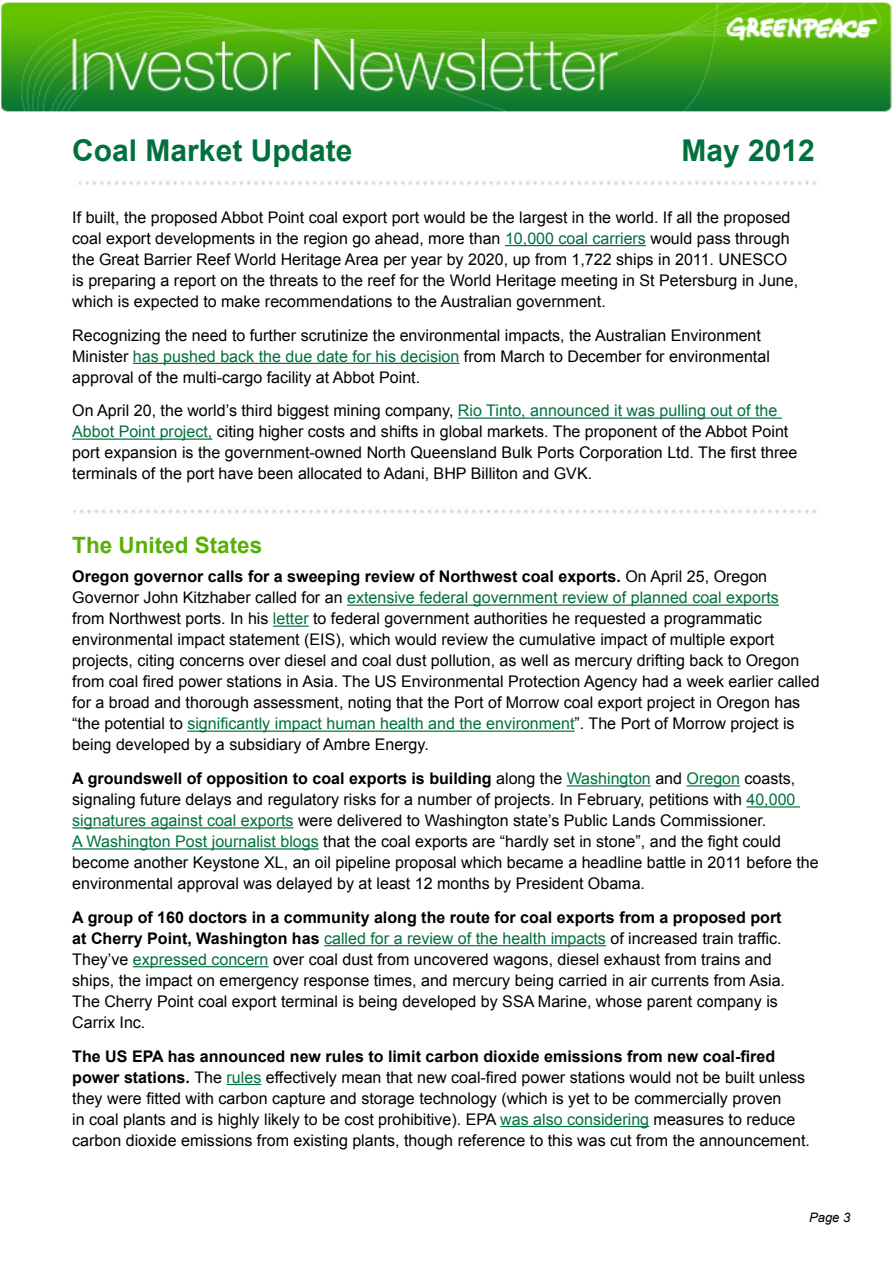
<style>
.page{position:relative;width:893px;height:1263px;background:#fff}
.page>*{position:absolute;margin:0;border:0;box-sizing:border-box;transform-origin:0 0}
.t1{font:700 30px "Arial";color:#00703c}
.t2{font:700 22.5px "Arial";color:#58b006}
.t3{font:16.05px/21px "Arial";color:#000}
.t4{font:italic 13.05px "Arial";color:#000}
.s1{color:#00703c}
.s2{font-weight:700}
</style>
<div class="page">
<hr style="left:505px;top:245px;width:141px;height:1px;background:#00703c">
<hr style="left:133px;top:363px;width:326px;height:1px;background:#00703c">
<hr style="left:458px;top:417px;width:324px;height:2px;background:#00703c">
<hr style="left:72px;top:438px;width:140px;height:2px;background:#00703c">
<hr style="left:347px;top:605px;width:432px;height:1px;background:#00703c">
<hr style="left:273px;top:626px;width:36px;height:1px;background:#00703c">
<hr style="left:187px;top:731px;width:388px;height:1px;background:#00703c">
<hr style="left:567px;top:785px;width:84px;height:1px;background:#00703c">
<hr style="left:686px;top:785px;width:54px;height:1px;background:#00703c">
<hr style="left:746px;top:806px;width:54px;height:1px;background:#00703c">
<hr style="left:72px;top:827px;width:222px;height:1px;background:#00703c">
<hr style="left:72px;top:848px;width:247px;height:1px;background:#00703c">
<hr style="left:324px;top:945px;width:282px;height:1px;background:#00703c">
<hr style="left:133px;top:966px;width:136px;height:1px;background:#00703c">
<hr style="left:227px;top:1084px;width:34px;height:1px;background:#00703c">
<hr style="left:500px;top:1126px;width:149px;height:1px;background:#00703c">
<img style="left:73px;top:509px;width:744px;height:5px">
<img style="left:1px;top:2px;width:891px;height:110px">
<img style="left:79px;top:181px;width:738px;height:4px">
<h1 class="t1" style="left:72px;top:131px;width:282px">Coal Market Update</h1>
<h1 class="t1" style="left:681px;top:131px;width:135px">May 2012</h1>
<p class="t3" style="left:72px;top:207px;width:727px">If built, the proposed Abbot Point coal export port would be the largest in the world. If all the proposed coal export developments in the region go ahead, more than <span class="s1">10,000 coal carriers</span> would pass through the Great Barrier Reef World Heritage Area per year by 2020, up from 1,722 ships in 2011. UNESCO is preparing a report on the threats to the reef for the World Heritage meeting in St Petersburg in June, which is expected to make recommendations to the Australian government.</p>
<p class="t3" style="left:72px;top:325px;width:699px">Recognizing the need to further scrutinize the environmental impacts, the Australian Environment<br>Minister <span class="s1">has pushed back the due date for his decision</span> from March to December for environmental approval of the multi-cargo facility at Abbot Point.</p>
<p class="t3" style="left:72px;top:400px;width:726px">On April 20, the world’s third biggest mining company, <span class="s1">Rio Tinto, announced it was pulling out of the Abbot Point project,</span> citing higher costs and shifts in global markets. The proponent of the Abbot Point port expansion is the government-owned North Queensland Bulk Ports Corporation Ltd. The first three terminals of the port have been allocated to Adani, BHP Billiton and GVK.</p>
<h2 class="t2" style="left:72px;top:530px;width:192px">The United States</h2>
<p class="t3" style="left:72px;top:566px;width:749px"><span class="s2">Oregon governor calls for a sweeping review of Northwest coal exports.</span> On April 25, Oregon Governor John Kitzhaber called for an <span class="s1">extensive federal government review of planned coal exports<br></span>from Northwest ports. In his <span class="s1">letter</span> to federal government authorities he requested a programmatic environmental impact statement (EIS), which would review the cumulative impact of multiple export projects, citing concerns over diesel and coal dust pollution, as well as mercury drifting back to Oregon from coal fired power stations in Asia. The US Environmental Protection Agency had a week earlier called for a broad and thorough assessment, noting that the Port of Morrow coal export project in Oregon has “the potential to <span class="s1">significantly impact human health and the environment</span>”. The Port of Morrow project is being developed by a subsidiary of Ambre Energy.</p>
<p class="t3" style="left:72px;top:768px;width:748px"><span class="s2">A groundswell of opposition to coal exports is building</span> along the <span class="s1">Washington</span> and <span class="s1">Oregon</span> coasts, signaling future delays and regulatory risks for a number of projects. In February, petitions with <span class="s1">40,000 signatures against coal exports</span> were delivered to Washington state’s Public Lands Commissioner.<br><span class="s1">A Washington Post journalist blogs</span> that the coal exports are “hardly set in stone”, and the fight could become another Keystone XL, an oil pipeline proposal which became a headline battle in 2011 before the environmental approval was delayed by at least 12 months by President Obama.</p>
<p class="t3" style="left:72px;top:907px;width:714px"><span class="s2">A group of 160 doctors in a community along the route for coal exports from a proposed port at Cherry Point, Washington has</span> <span class="s1">called for a review of the health impacts</span> of increased train traffic.<br>They’ve <span class="s1">expressed concern</span> over coal dust from uncovered wagons, diesel exhaust from trains and ships, the impact on emergency response times, and mercury being carried in air currents from Asia.<br>The Cherry Point coal export terminal is being developed by SSA Marine, whose parent company is Carrix Inc.</p>
<p class="t3" style="left:72px;top:1046px;width:739px"><span class="s2">The US EPA has announced new rules to limit carbon dioxide emissions from new coal-fired power stations.</span> The <span class="s1">rules</span> effectively mean that new coal-fired power stations would not be built unless they were fitted with carbon capture and storage technology (which is yet to be commercially proven<br>in coal plants and is highly likely to be cost prohibitive). EPA <span class="s1">was also considering</span> measures to reduce carbon dioxide emissions from existing plants, though reference to this was cut from the announcement.</p>
<p class="t4" style="left:809px;top:1209px;width:43px">Page 3</p>
</div>
